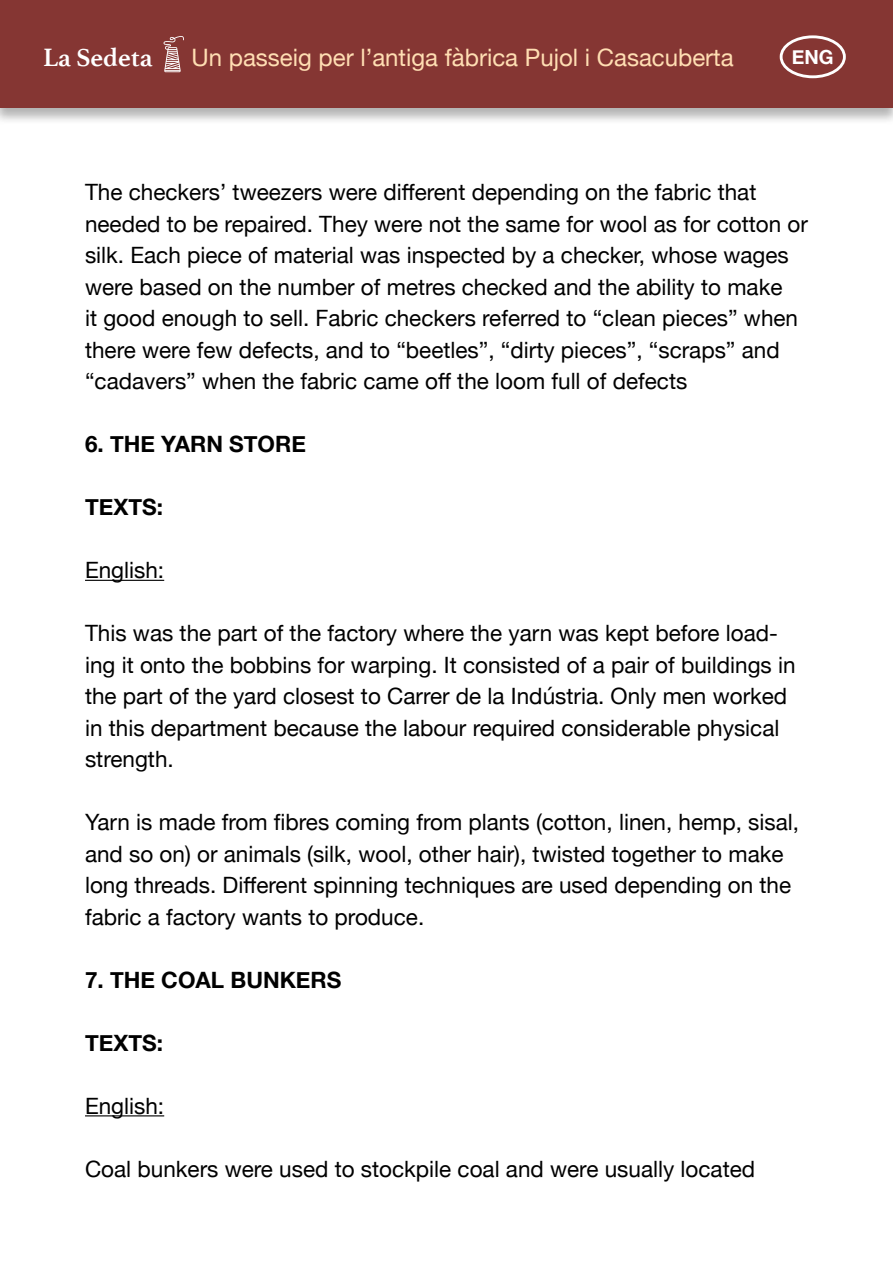
<style>
.page{position:relative;width:893px;height:1263px;background:#fff}
.page>*{position:absolute;margin:0;border:0;box-sizing:border-box;transform-origin:0 0}
.t1{font:700 26.4px "Athelas";color:#fff}
.t2{font:24px "Helvetica Neue";color:#ffdeb3}
.t3{font:22.5px/31.5px "Helvetica Neue";color:#000}
.t4{font:700 22.5px "Helvetica Neue";color:#000}
.t5{font:700 19.5px "Helvetica Neue";color:#fff}
</style>
<div class="page">
<div style="left:0;top:0;width:893px;height:125px;background:#000;opacity:.3"></div>
<div style="left:0;top:0;width:893px;height:108px;background:#853633"></div>
<div style="left:780px;top:35px;width:66px;height:43px;border:3px solid #fff;border-radius:50%"></div>
<svg style="left:164px;top:36px;width:20px;height:36px"></svg>
<hr style="left:85px;top:580px;width:79px;height:1px;background:#000">
<hr style="left:85px;top:1115px;width:79px;height:1px;background:#000">
<p class="t1" style="left:43px;top:36px;width:111px">La Sedeta</p>
<p class="t2" style="left:191px;top:40px;width:544px">Un passeig per l’antiga fàbrica Pujol i Casacuberta</p>
<p class="t5" style="left:792px;top:41px;width:43px">ENG</p>
<p class="t3" style="left:85px;top:178px;width:724px">The checkers’ tweezers were different depending on the fabric that needed to be repaired. They were not the same for wool as for cotton or silk. Each piece of material was inspected by a checker, whose wages were based on the number of metres checked and the ability to make<br>it good enough to sell. Fabric checkers referred to “clean pieces” when there were few defects, and to “beetles”, “dirty pieces”, “scraps” and “cadavers” when the fabric came off the loom full of defects</p>
<p class="t4" style="left:85px;top:426px;width:222px">6. THE YARN STORE</p>
<p class="t4" style="left:85px;top:489px;width:79px">TEXTS:</p>
<p class="t3" style="left:85px;top:556px;width:81px">English:</p>
<p class="t3" style="left:85px;top:619px;width:712px">This was the part of the factory where the yarn was kept before load&shy;ing it onto the bobbins for warping. It consisted of a pair of buildings in the part of the yard closest to Carrer de la Indústria. Only men worked in this department because the labour required considerable physical strength.</p>
<p class="t3" style="left:85px;top:808px;width:715px">Yarn is made from fibres coming from plants (cotton, linen, hemp, sisal, and so on) or animals (silk, wool, other hair), twisted together to make long threads. Different spinning techniques are used depending on the fabric a factory wants to produce.</p>
<p class="t4" style="left:85px;top:962px;width:258px">7. THE COAL BUNKERS</p>
<p class="t4" style="left:85px;top:1025px;width:79px">TEXTS:</p>
<p class="t3" style="left:85px;top:1091px;width:81px">English:</p>
<p class="t3" style="left:85px;top:1154px;width:672px">Coal bunkers were used to stockpile coal and were usually located</p>
</div>
